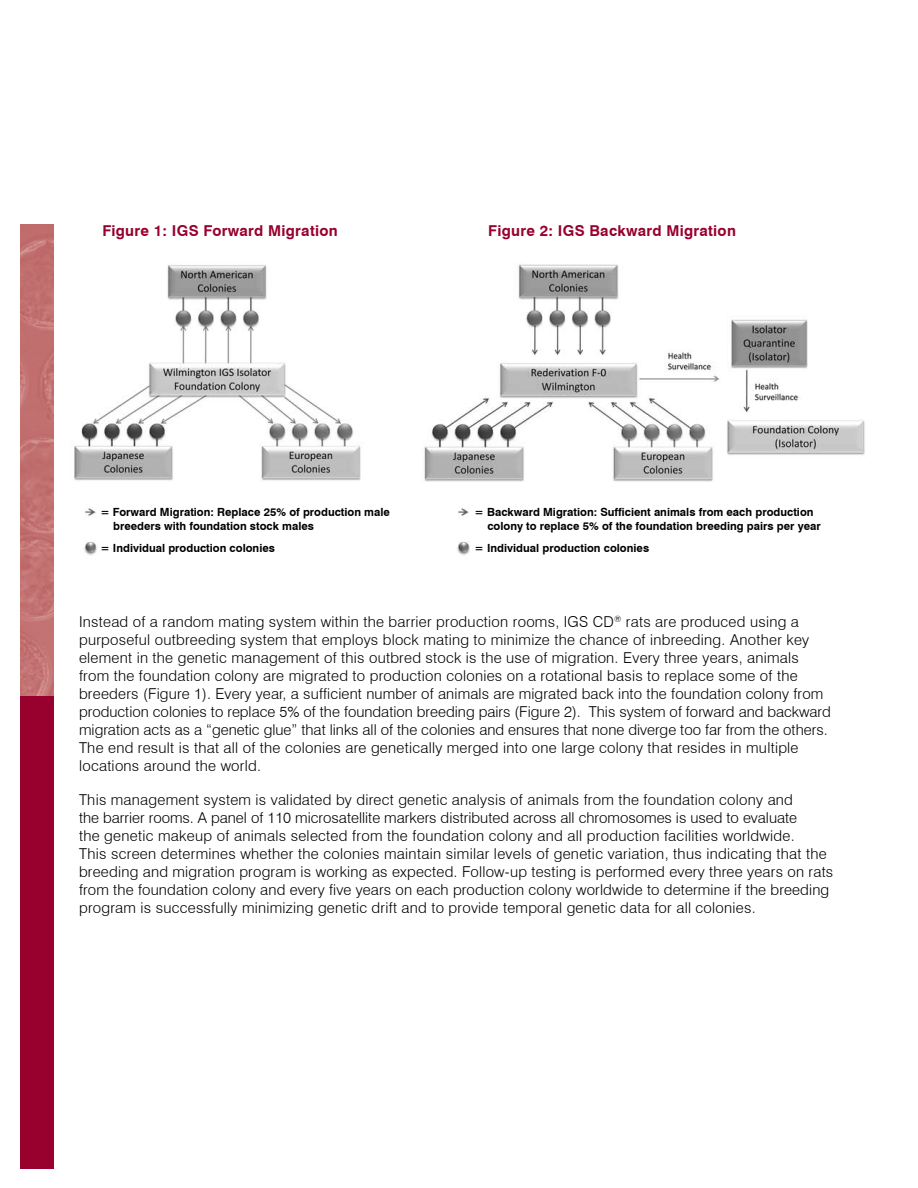
<style>
.page{position:relative;width:918px;height:1188px;background:#fff}
.page>*{position:absolute;margin:0;border:0;box-sizing:border-box;transform-origin:0 0}
.t1{font:300 15px/18px "Swiss 721 BT";letter-spacing:.015em;color:#000}
.t2{font:700 15px "Swiss 721 BT";letter-spacing:.015em;color:#98002e}
.t3{font:700 11.25px/13.5px "Swiss 721 BT";color:#000}
</style>
<div class="page">
<img style="left:20px;top:225px;width:34px;height:471px">
<div style="left:20px;top:696px;width:34px;height:473px;background:#98002e"></div>
<img style="left:74px;top:264px;width:791px;height:218px">
<img style="left:84px;top:508px;width:13px;height:47px">
<img style="left:457px;top:508px;width:13px;height:47px">
<p class="t2" style="left:102px;top:221px;width:237px">Figure 1: IGS Forward Migration</p>
<p class="t2" style="left:488px;top:221px;width:249px">Figure 2: IGS Backward Migration</p>
<p class="t3" style="left:113px;top:505px;width:278px;text-indent:-13px">= Forward Migration: Replace 25% of production male breeders with foundation stock males</p>
<p class="t3" style="left:100px;top:541px;width:176px">= Individual production colonies</p>
<p class="t3" style="left:487px;top:505px;width:335px;text-indent:-13px">= Backward Migration: Sufficient animals from each production colony to replace 5% of the foundation breeding pairs per year</p>
<p class="t3" style="left:475px;top:541px;width:176px">= Individual production colonies</p>
<p class="t1" style="left:79px;top:612px;width:753px">Instead of a random mating system within the barrier production rooms, IGS CD<sup>®</sup> rats are produced using a purposeful outbreeding system that employs block mating to minimize the chance of inbreeding. Another key element in the genetic management of this outbred stock is the use of migration. Every three years, animals from the foundation colony are migrated to production colonies on a rotational basis to replace some of the breeders (Figure 1). Every year, a sufficient number of animals are migrated back into the foundation colony from production colonies to replace 5% of the foundation breeding pairs (Figure 2). This system of forward and backward migration acts as a “genetic glue” that links all of the colonies and ensures that none diverge too far from the others.<br>The end result is that all of the colonies are genetically merged into one large colony that resides in multiple locations around the world.</p>
<p class="t1" style="left:79px;top:791px;width:756px">This management system is validated by direct genetic analysis of animals from the foundation colony and<br>the barrier rooms. A panel of 110 microsatellite markers distributed across all chromosomes is used to evaluate<br>the genetic makeup of animals selected from the foundation colony and all production facilities worldwide.<br>This screen determines whether the colonies maintain similar levels of genetic variation, thus indicating that the breeding and migration program is working as expected. Follow-up testing is performed every three years on rats from the foundation colony and every five years on each production colony worldwide to determine if the breeding program is successfully minimizing genetic drift and to provide temporal genetic data for all colonies.</p>
</div>
